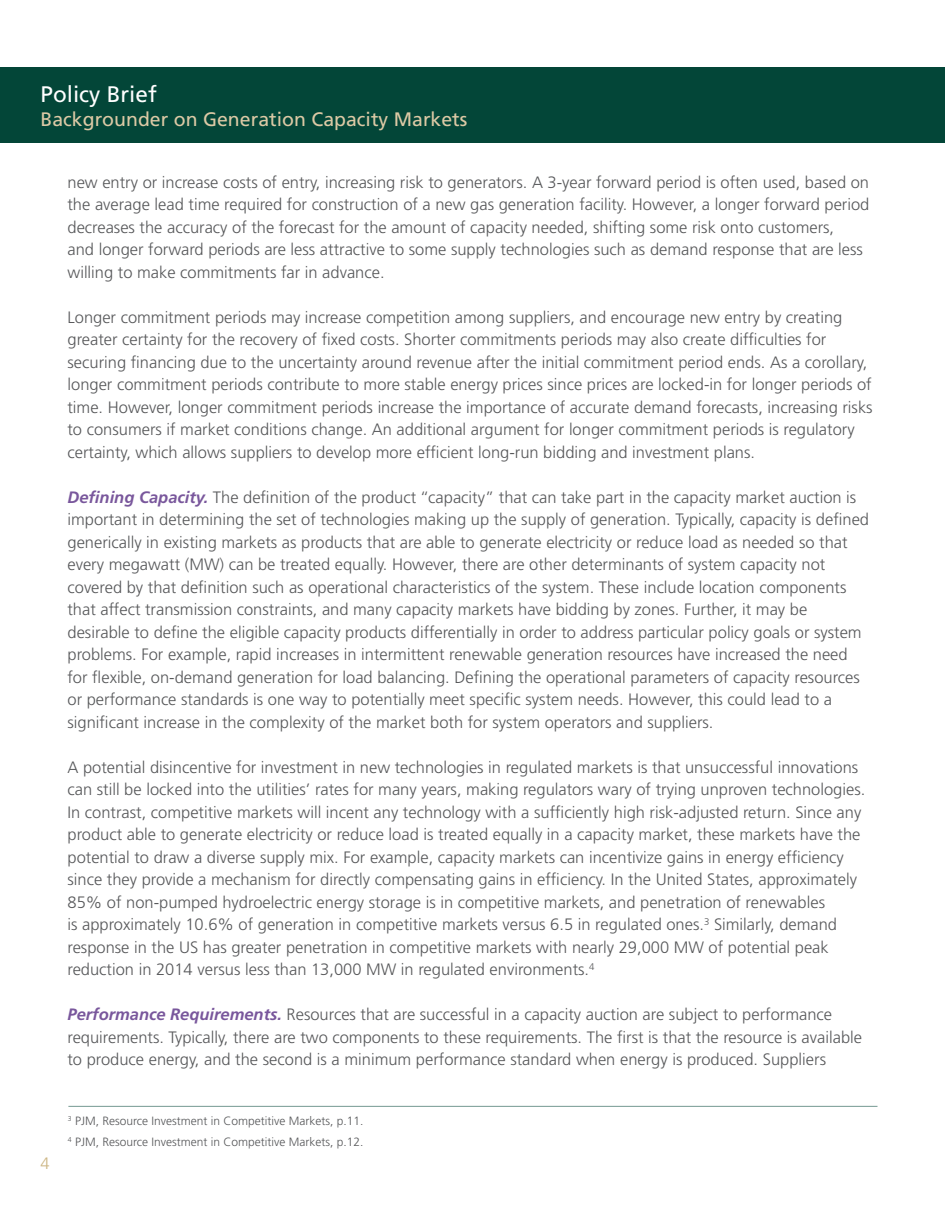
<style>
.page{position:relative;width:945px;height:1215px;background:#fff}
.page>*{position:absolute;margin:0;border:0;box-sizing:border-box;transform-origin:0 0}
.t1{font:22.5px "Frutiger";color:#fff}
.t2{font:19.5px "Frutiger";color:#dcc9a5}
.t3{font:300 16.5px/22.5px "Frutiger";color:#57585a}
.t4{font:300 16.5px "Frutiger";color:#cdb684}
.t5{font:300 12px "Frutiger";color:#57585a}
.s1{font-weight:700;font-style:italic;color:#79579c}
</style>
<div class="page">
<div style="left:932px;top:68px;width:13px;height:75px;background:#034638"></div>
<div style="left:0;top:68px;width:932px;height:75px;background:#034638"></div>
<hr style="left:68px;top:1106px;width:810px;height:1px;background:#749992">
<h1 class="t1" style="left:41px;top:81px;width:118px">Policy Brief</h1>
<p class="t2" style="left:41px;top:108px;width:428px">Backgrounder on Generation Capacity Markets</p>
<p class="t3" style="left:68px;top:171px;width:803px">new entry or increase costs of entry, increasing risk to generators. A 3-year forward period is often used, based on the average lead time required for construction of a new gas generation facility. However, a longer forward period decreases the accuracy of the forecast for the amount of capacity needed, shifting some risk onto customers,<br>and longer forward periods are less attractive to some supply technologies such as demand response that are less willing to make commitments far in advance.</p>
<p class="t3" style="left:68px;top:306px;width:807px">Longer commitment periods may increase competition among suppliers, and encourage new entry by creating greater certainty for the recovery of fixed costs. Shorter commitments periods may also create difficulties for securing financing due to the uncertainty around revenue after the initial commitment period ends. As a corollary, longer commitment periods contribute to more stable energy prices since prices are locked-in for longer periods of time. However, longer commitment periods increase the importance of accurate demand forecasts, increasing risks to consumers if market conditions change. An additional argument for longer commitment periods is regulatory certainty, which allows suppliers to develop more efficient long-run bidding and investment plans.</p>
<p class="t3" style="left:68px;top:486px;width:803px"><span class="s1">Defining Capacity.</span> The definition of the product ‘‘capacity” that can take part in the capacity market auction is important in determining the set of technologies making up the supply of generation. Typically, capacity is defined generically in existing markets as products that are able to generate electricity or reduce load as needed so that every megawatt (MW) can be treated equally. However, there are other determinants of system capacity not covered by that definition such as operational characteristics of the system. These include location components that affect transmission constraints, and many capacity markets have bidding by zones. Further, it may be desirable to define the eligible capacity products differentially in order to address particular policy goals or system problems. For example, rapid increases in intermittent renewable generation resources have increased the need for flexible, on-demand generation for load balancing. Defining the operational parameters of capacity resources or performance standards is one way to potentially meet specific system needs. However, this could lead to a significant increase in the complexity of the market both for system operators and suppliers.</p>
<p class="t3" style="left:68px;top:756px;width:799px">A potential disincentive for investment in new technologies in regulated markets is that unsuccessful innovations can still be locked into the utilities’ rates for many years, making regulators wary of trying unproven technologies.<br>In contrast, competitive markets will incent any technology with a sufficiently high risk-adjusted return. Since any product able to generate electricity or reduce load is treated equally in a capacity market, these markets have the potential to draw a diverse supply mix. For example, capacity markets can incentivize gains in energy efficiency since they provide a mechanism for directly compensating gains in efficiency. In the United States, approximately 85% of non-pumped hydroelectric energy storage is in competitive markets, and penetration of renewables<br>is approximately 10.6% of generation in competitive markets versus 6.5 in regulated ones.<sup>3</sup> Similarly, demand response in the US has greater penetration in competitive markets with nearly 29,000 MW of potential peak reduction in 2014 versus less than 13,000 MW in regulated environments.<sup>4</sup></p>
<p class="t3" style="left:68px;top:1004px;width:796px"><span class="s1">Performance Requirements.</span> Resources that are successful in a capacity auction are subject to performance requirements. Typically, there are two components to these requirements. The first is that the resource is available to produce energy, and the second is a minimum performance standard when energy is produced. Suppliers</p>
<p class="t4" style="left:41px;top:1154px;width:11px">4</p>
<p class="t5" style="left:68px;top:1114px;width:297px"><sup>3</sup> PJM, Resource Investment in Competitive Markets, p.11.</p>
<p class="t5" style="left:68px;top:1135px;width:297px"><sup>4</sup> PJM, Resource Investment in Competitive Markets, p.12.</p>
</div>
